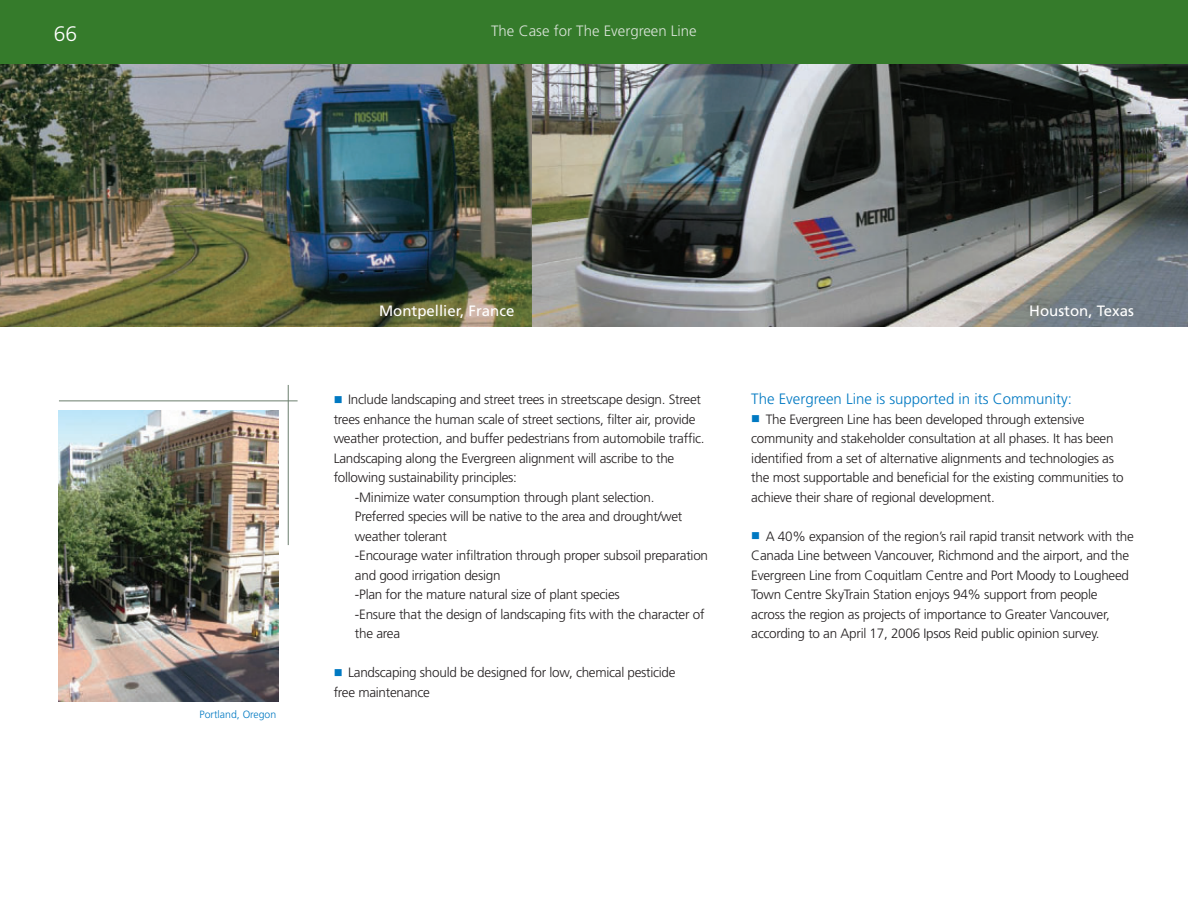
<style>
.page{position:relative;width:1188px;height:918px;background:#fff}
.page>*{position:absolute;margin:0;border:0;box-sizing:border-box;transform-origin:0 0}
.t1{font:300 21px "Frutiger";color:#fff}
.t2{font:300 15px "Frutiger";color:#0079c2}
.t3{font:15px "Frutiger";color:#fff}
.t4{font:300 15px "Frutiger";color:#d9e3d8}
.t5{font:300 13.5px/19.5px "Frutiger";letter-spacing:-.02em;color:#231f20}
.t6{font:300 10.5px "Frutiger";color:#0079c2}
.s1{color:#0079c2}
</style>
<div class="page">
<img style="left:548px;top:64px;width:640px;height:262px">
<img style="left:59px;top:410px;width:219px;height:292px">
<hr style="left:59px;top:401px;width:239px;height:1px;background:#6b7e6d">
<hr style="left:288px;top:385px;width:1px;height:160px;background:#6b7e6d">
<img style="left:0;top:64px;width:548px;height:262px">
<div style="left:0;top:0;width:1188px;height:64px;background:#357b2b"></div>
<h1 class="t1" style="left:54px;top:22px;width:25px">66</h1>
<p class="t4" style="left:491px;top:23px;width:207px">The Case for The Evergreen Line</p>
<h1 class="t1" style="left:54px;top:22px;width:16px">A</h1>
<p class="t3" style="left:379px;top:302px;width:137px">Montpellier, France</p>
<p class="t3" style="left:1029px;top:302px;width:106px">Houston, Texas</p>
<p class="t6" style="left:200px;top:709px;width:78px">Portland, Oregon</p>
<p class="t5" style="left:334px;top:390px;width:369px"><span class="s1">■</span> Include landscaping and street trees in streetscape design. Street</p>
<p class="t5" style="left:334px;top:410px;width:363px">trees enhance the human scale of street sections, filter air, provide</p>
<p class="t5" style="left:334px;top:429px;width:373px">weather protection, and buffer pedestrians from automobile traffic.</p>
<p class="t5" style="left:334px;top:449px;width:342px">Landscaping along the Evergreen alignment will ascribe to the</p>
<p class="t5" style="left:334px;top:468px;width:185px">following sustainability principles:</p>
<p class="t5" style="left:355px;top:488px;width:301px">-Minimize water consumption through plant selection.</p>
<p class="t5" style="left:355px;top:507px;width:329px">Preferred species will be native to the area and drought/wet</p>
<p class="t5" style="left:355px;top:527px;width:93px">weather tolerant</p>
<p class="t5" style="left:355px;top:546px;width:355px">-Encourage water infiltration through proper subsoil preparation</p>
<p class="t5" style="left:355px;top:566px;width:147px">and good irrigation design</p>
<p class="t5" style="left:355px;top:585px;width:266px">-Plan for the mature natural size of plant species</p>
<p class="t5" style="left:355px;top:605px;width:351px">-Ensure that the design of landscaping fits with the character of</p>
<p class="t5" style="left:355px;top:624px;width:47px">the area</p>
<p class="t5" style="left:334px;top:663px;width:343px"><span class="s1">■</span> Landscaping should be designed for low, chemical pesticide free maintenance</p>
<p class="t2" style="left:751px;top:391px;width:322px">The Evergreen Line is supported in its Community:</p>
<p class="t5" style="left:751px;top:410px;width:374px"><span class="s1">■</span> The Evergreen Line has been developed through extensive community and stakeholder consultation at all phases. It has been identified from a set of alternative alignments and technologies as the most supportable and beneficial for the existing communities to achieve their share of regional development.</p>
<p class="t5" style="left:751px;top:527px;width:384px"><span class="s1">■</span> A 40% expansion of the region’s rail rapid transit network with the Canada Line between Vancouver, Richmond and the airport, and the Evergreen Line from Coquitlam Centre and Port Moody to Lougheed Town Centre SkyTrain Station enjoys 94% support from people across the region as projects of importance to Greater Vancouver, according to an April 17, 2006 Ipsos Reid public opinion survey.</p>
</div>
